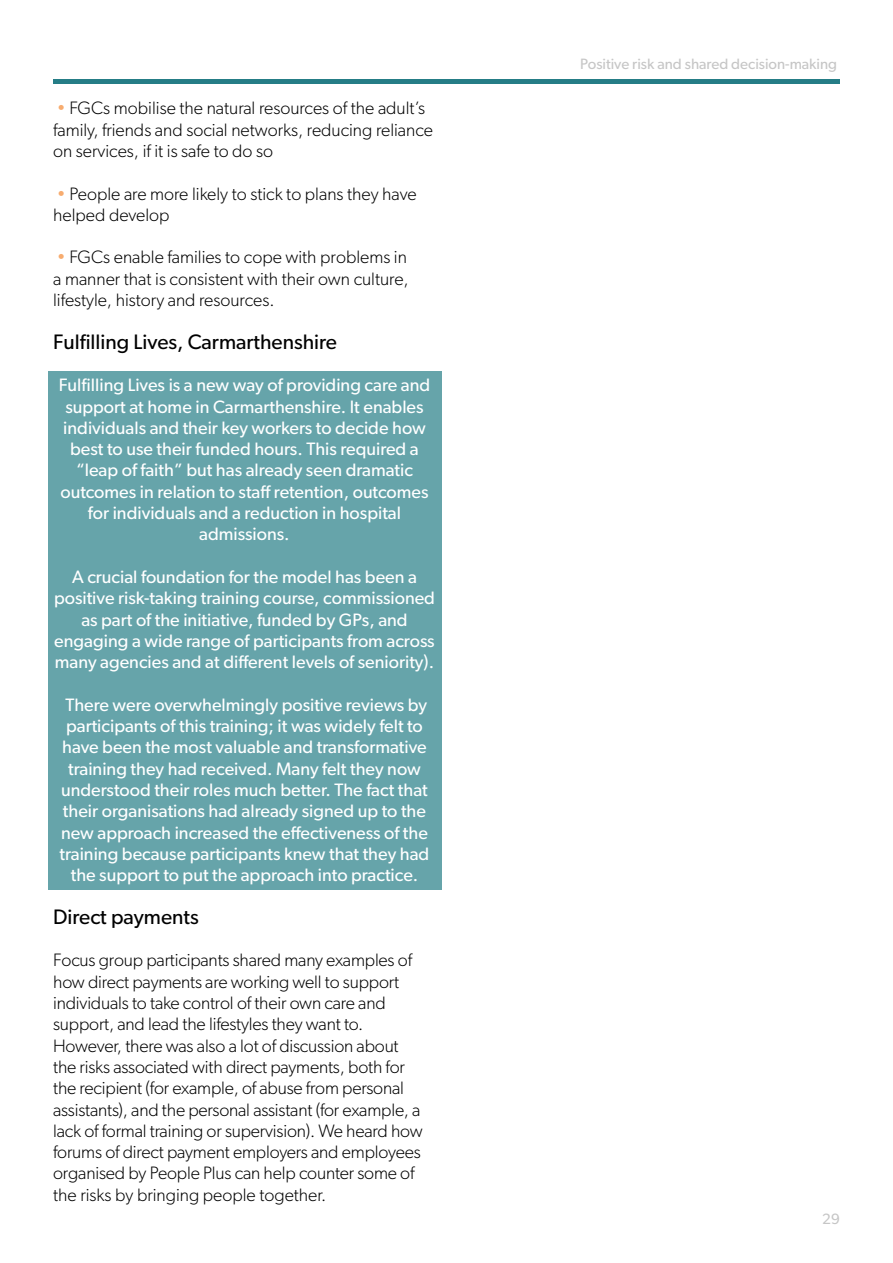
<style>
.page{position:relative;width:893px;height:1263px;background:#fff}
.page>*{position:absolute;margin:0;border:0;box-sizing:border-box;transform-origin:0 0}
.t1{font:21px "Gibson";color:#000}
.t2{font:18px/21.3px "Gibson";color:#fff;text-align:center}
.t3{font:300 18px/21.3px "Gibson";letter-spacing:-.01em;color:#000}
.t4{font:15px "Gibson";color:#c6c6c6}
.s1{color:#f7ac6f}
</style>
<div class="page">
<div style="left:48px;top:371px;width:393px;height:519px;background:#66a4aa"></div>
<hr style="left:53px;top:79px;width:787px;height:4px;background:#257d86">
<p class="t3" style="left:53px;top:97px;width:381px"><span class="s1">•</span> FGCs mobilise the natural resources of the adult’s family, friends and social networks, reducing reliance on services, if it is safe to do so</p>
<p class="t3" style="left:53px;top:182px;width:365px"><span class="s1">•</span> People are more likely to stick to plans they have helped develop</p>
<p class="t3" style="left:53px;top:246px;width:357px;text-align:justify"><span class="s1">•</span> FGCs enable families to cope with problems in a manner that is consistent with their own culture, lifestyle, history and resources.</p>
<p class="t1" style="left:53px;top:329px;width:285px">Fulfilling Lives, Carmarthenshire</p>
<p class="t2" style="left:59px;top:374px;width:373px">Fulfilling Lives is a new way of providing care and support at home in Carmarthenshire. It enables individuals and their key workers to decide how best to use their funded hours. This required a “leap of faith” but has already seen dramatic outcomes in relation to staff retention, outcomes for individuals and a reduction in hospital admissions.</p>
<p class="t2" style="left:54px;top:566px;width:383px">A crucial foundation for the model has been a positive risk-taking training course, commissioned as part of the initiative, funded by GPs, and engaging a wide range of participants from across many agencies and at different levels of seniority).</p>
<p class="t2" style="left:60px;top:694px;width:371px">There were overwhelmingly positive reviews by participants of this training; it was widely felt to have been the most valuable and transformative training they had received. Many felt they now understood their roles much better. The fact that their organisations had already signed up to the new approach increased the effectiveness of the training because participants knew that they had the support to put the approach into practice.</p>
<p class="t1" style="left:53px;top:904px;width:147px">Direct payments</p>
<p class="t3" style="left:53px;top:949px;width:371px">Focus group participants shared many examples of how direct payments are working well to support individuals to take control of their own care and support, and lead the lifestyles they want to.<br>However, there was also a lot of discussion about the risks associated with direct payments, both for the recipient (for example, of abuse from personal assistants), and the personal assistant (for example, a lack of formal training or supervision). We heard how forums of direct payment employers and employees organised by People Plus can help counter some of the risks by bringing people together.</p>
<p class="t4" style="left:580px;top:55px;width:258px">Positive risk and shared decision-making</p>
<p class="t4" style="left:822px;top:1210px;width:19px">29</p>
</div>
